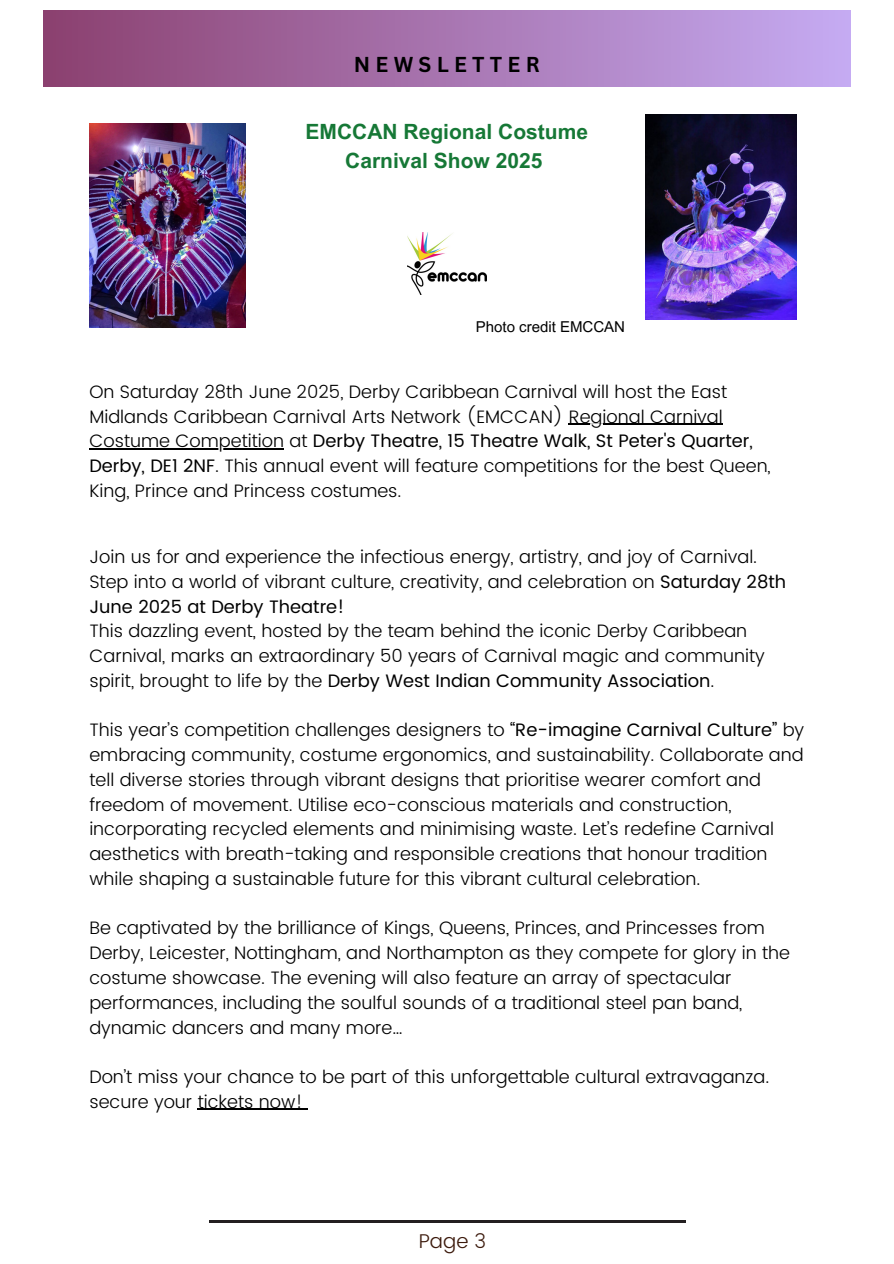
<style>
.page{position:relative;width:894px;height:1264px;background:#fff}
.page>*{position:absolute;margin:0;border:0;box-sizing:border-box;transform-origin:0 0}
.t1{font:700 21px/29.2px "Arial MT Pro";color:#167836;text-align:center}
.t2{font:700 21px "Canva Sans";letter-spacing:.25em;color:#000}
.t3{font:300 19.95px "Poppins";color:#3c1a0c}
.t4{font:300 18px/24.8px "Poppins";color:#000}
.t5{font:15px "Arial MT Pro";color:#000}
.s1{font-weight:400}
</style>
<div class="page">
<div style="left:43px;top:11px;width:807px;height:75px;background:linear-gradient(to right,#8b406f,#c5abf3)"></div>
<hr style="left:209px;top:1220px;width:476px;height:2px;background:#231f20">
<img style="left:407px;top:233px;width:79px;height:62px">
<img style="left:645px;top:114px;width:151px;height:205px">
<hr style="left:568px;top:424px;width:154px;height:1px;background:#000">
<hr style="left:89px;top:448px;width:195px;height:1px;background:#000">
<hr style="left:198px;top:1108px;width:104px;height:2px;background:#000">
<svg style="left:302px;top:1108px;width:6px;height:2px"></svg>
<img style="left:89px;top:123px;width:157px;height:205px">
<p class="t2" style="left:354px;top:50px;width:187px">NEWSLETTER</p>
<h1 class="t1" style="left:305px;top:120px;width:284px">EMCCAN Regional Costume<br>Carnival Show 2025</h1>
<p class="t5" style="left:475px;top:321px;width:151px">Photo credit EMCCAN</p>
<p class="t4" style="left:89px;top:379px;width:639px">On Saturday 28th June 2025, Derby Caribbean Carnival will host the East<br>Midlands Caribbean Carnival Arts Network (EMCCAN) Regional Carnival</p>
<p class="t4" style="left:89px;top:429px;width:682px">Costume Competition at <span class="s1">Derby Theatre, 15 Theatre Walk, St Peter's Quarter,<br>Derby, DE1 2NF</span>. This annual event will feature competitions for the best Queen,<br>King, Prince and Princess costumes.</p>
<p class="t4" style="left:89px;top:544px;width:698px">Join us for and experience the infectious energy, artistry, and joy of Carnival.<br>Step into a world of vibrant culture, creativity, and celebration on <span class="s1">Saturday 28th June 2025 at Derby Theatre!<br></span>This dazzling event, hosted by the team behind the iconic Derby Caribbean Carnival, marks an extraordinary 50 years of Carnival magic and community spirit, brought to life by the <span class="s1">Derby West Indian Community Association</span>.</p>
<h4 class="t4" style="left:89px;top:717px;width:716px">This year’s competition challenges designers to <span class="s1">“Re-imagine Carnival Culture”</span> by embracing community, costume ergonomics, and sustainability. Collaborate and tell diverse stories through vibrant designs that prioritise wearer comfort and freedom of movement. Utilise eco-conscious materials and construction, incorporating recycled elements and minimising waste. Let’s redefine Carnival aesthetics with breath-taking and responsible creations that honour tradition while shaping a sustainable future for this vibrant cultural celebration.</h4>
<h4 class="t4" style="left:89px;top:915px;width:702px">Be captivated by the brilliance of Kings, Queens, Princes, and Princesses from Derby, Leicester, Nottingham, and Northampton as they compete for glory in the costume showcase. The evening will also feature an array of spectacular performances, including the soulful sounds of a traditional steel pan band, dynamic dancers and many more…</h4>
<h4 class="t4" style="left:89px;top:1064px;width:681px">Don’t miss your chance to be part of this unforgettable cultural extravaganza. secure your tickets now!</h4>
<h4 class="t3" style="left:418px;top:1229px;width:69px">Page 3</h4>
</div>
